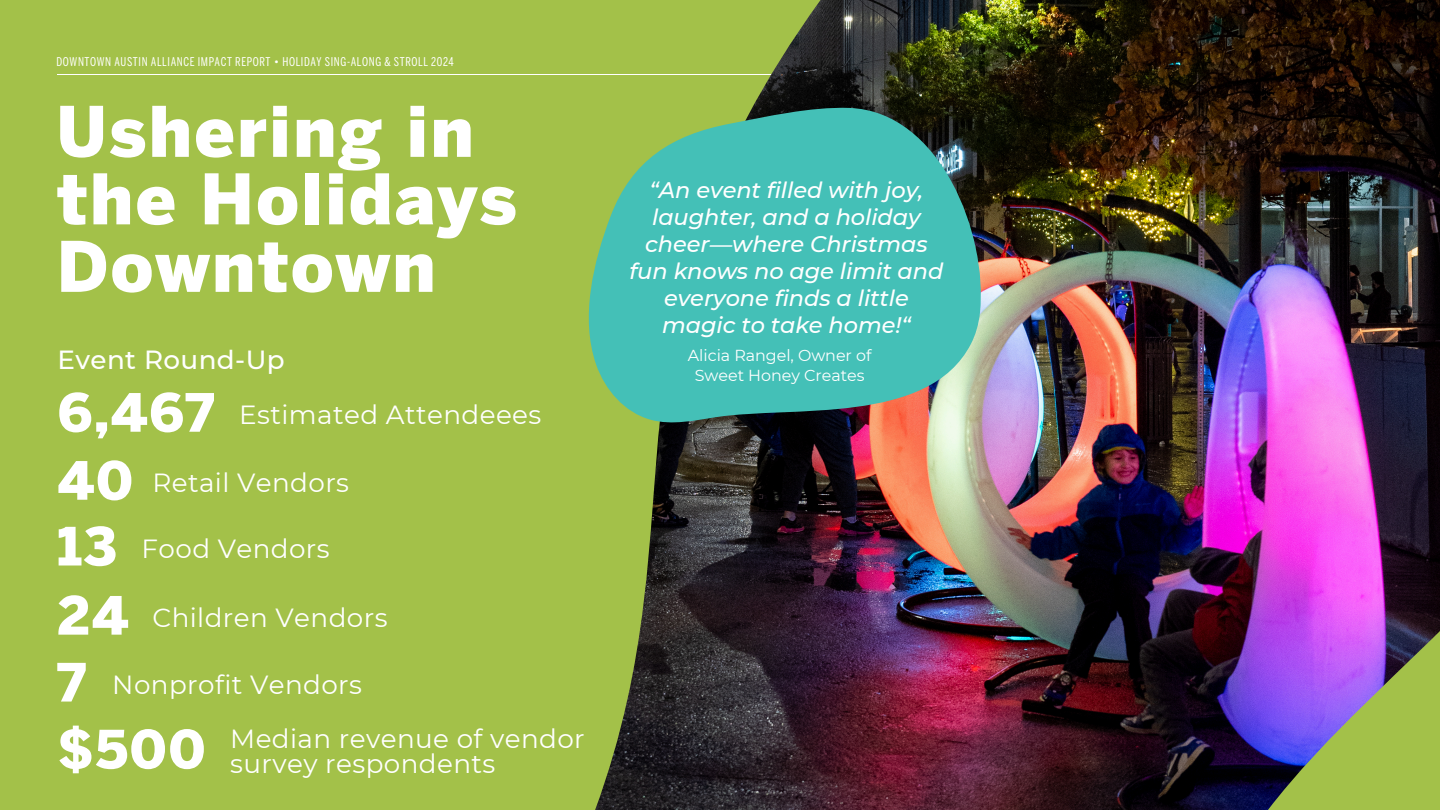
<style>
.page{position:relative;width:1440px;height:810px;background:#a3c149}
.page>*{position:absolute;margin:0;border:0;box-sizing:border-box;transform-origin:0 0}
.t1{font:900 69px/67.5px "Benton Sans";letter-spacing:.03em;color:#fff}
.t2{font:900 52.35px "Benton Sans";letter-spacing:.03em;color:#fff}
.t3{font:26.25px/25.8px "Montserrat";letter-spacing:.015em;color:#fff}
.t4{font:500 26.25px "Montserrat";letter-spacing:.015em;color:#fff}
.t5{font:italic 500 22.5px/27px "Montserrat";letter-spacing:-.005em;color:#fff;text-align:center}
.t6{font:15.9px/19px "Montserrat";letter-spacing:-.005em;color:#fff;text-align:center}
.t7{font:12px "Benton Sans Comp";letter-spacing:.05em;color:#fff}
</style>
<div class="page">
<hr style="left:58px;top:74px;width:1325px;height:1px;background:#fff">
<img style="left:595px;top:0;width:845px;height:810px">
<img style="left:588px;top:41px;width:457px;height:489px">
<h5 class="t7" style="left:57px;top:55px;width:399px">DOWNTOWN AUSTIN ALLIANCE IMPACT REPORT • HOLIDAY SING-ALONG &amp; STROLL 2024</h5>
<h6 class="t1" style="left:57px;top:99px;width:462px">Ushering in the Holidays<br>Downtown</h6>
<h4 class="t4" style="left:57px;top:344px;width:229px">Event Round-Up</h4>
<p class="t2" style="left:57px;top:382px;width:158px">6,467</p>
<h4 class="t3" style="left:239px;top:402px;width:304px">Estimated Attendeees</h4>
<p class="t2" style="left:57px;top:450px;width:77px">40</p>
<h3 class="t2" style="left:57px;top:516px;width:61px">13</h3>
<h4 class="t2" style="left:57px;top:585px;width:73px">24</h4>
<h1 class="t3" style="left:152px;top:470px;width:198px">Retail Vendors</h1>
<h2 class="t3" style="left:142px;top:535px;width:190px">Food Vendors</h2>
<p class="t3" style="left:152px;top:604px;width:237px">Children Vendors</p>
<h4 class="t2" style="left:57px;top:652px;width:29px">7</h4>
<p class="t3" style="left:112px;top:671px;width:251px">Nonprofit Vendors</p>
<p class="t2" style="left:57px;top:719px;width:150px">$500</p>
<p class="t3" style="left:230px;top:725px;width:356px">Median revenue of vendor survey respondents</p>
<h4 class="t5" style="left:629px;top:177px;width:316px">“An event filled with joy, laughter, and a holiday cheer—where Christmas fun knows no age limit and everyone finds a little magic to take home!“</h4>
<h2 class="t6" style="left:688px;top:346px;width:185px">Alicia Rangel, Owner of<br>Sweet Honey Creates</h2>
</div>
